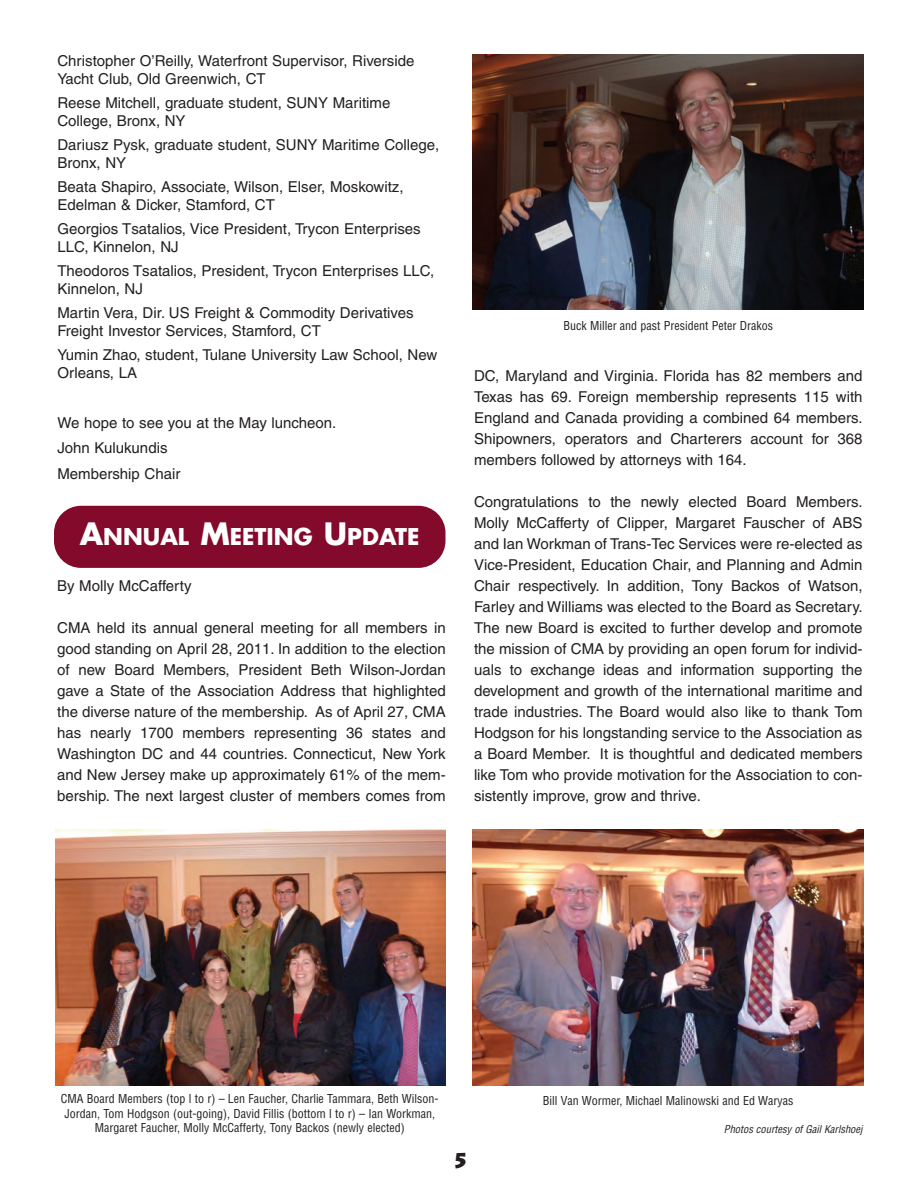
<style>
.page{position:relative;width:918px;height:1188px;background:#fff}
.page>*{position:absolute;margin:0;border:0;box-sizing:border-box;transform-origin:0 0}
.t1{font:700 22.5px "Futura";color:#fff}
.t2{font:900 21px "Lithos";color:#231f20}
.t3{font:15px/21px "Helvetica";color:#231f20}
.t4{font:condensed 12px/14.4px "Helvetica";color:#231f20;text-align:center}
.t5{font:italic condensed 10.5px "Helvetica";color:#231f20}
.s1{font-size:30px}
</style>
<div class="page">
<div style="left:54px;top:506px;width:392px;height:62px;background:#830a2b;border-radius:27px"></div>
<img style="left:55px;top:830px;width:391px;height:256px">
<img style="left:472px;top:830px;width:391px;height:256px">
<img style="left:472px;top:54px;width:391px;height:256px">
<p class="t3" style="left:57px;top:53px;width:358px;line-height:18px">Christopher O’Reilly, Waterfront Supervisor, Riverside<br>Yacht Club, Old Greenwich, CT</p>
<p class="t3" style="left:57px;top:95px;width:334px;line-height:18px">Reese Mitchell, graduate student, SUNY Maritime<br>College, Bronx, NY</p>
<p class="t3" style="left:57px;top:137px;width:383px;line-height:18px">Dariusz Pysk, graduate student, SUNY Maritime College,<br>Bronx, NY</p>
<p class="t3" style="left:57px;top:179px;width:348px;line-height:18px">Beata Shapiro, Associate, Wilson, Elser, Moskowitz,<br>Edelman &amp; Dicker, Stamford, CT</p>
<p class="t3" style="left:57px;top:221px;width:365px;line-height:18px">Georgios Tsatalios, Vice President, Trycon Enterprises<br>LLC, Kinnelon, NJ</p>
<p class="t3" style="left:57px;top:263px;width:378px;line-height:18px">Theodoros Tsatalios, President, Trycon Enterprises LLC,<br>Kinnelon, NJ</p>
<p class="t3" style="left:57px;top:305px;width:358px;line-height:18px">Martin Vera, Dir. US Freight &amp; Commodity Derivatives<br>Freight Investor Services, Stamford, CT</p>
<p class="t3" style="left:57px;top:347px;width:381px;line-height:18px">Yumin Zhao, student, Tulane University Law School, New<br>Orleans, LA</p>
<p class="t3" style="left:57px;top:411px;width:280px;line-height:25.5px">We hope to see you at the May luncheon.<br>John Kulukundis<br>Membership Chair</p>
<h1 class="t1" style="left:80px;top:526px;width:341px"><span class="s1">A</span>NNUAL <span class="s1">M</span>EETING <span class="s1">U</span>PDATE</h1>
<p class="t3" style="left:57px;top:576px;width:136px">By Molly McCafferty</p>
<p class="t3" style="left:57px;top:618px;width:390px;text-align:justify">CMA held its annual general meeting for all members in good standing on April 28, 2011. In addition to the election of new Board Members, President Beth Wilson-Jordan gave a State of the Association Address that highlighted the diverse nature of the membership. As of April 27, CMA has nearly 1700 members representing 36 states and Washington DC and 44 countries. Connecticut, New York and New Jersey make up approximately 61% of the mem&shy;bership. The next largest cluster of members comes from</p>
<p class="t4" style="left:563px;top:319px;width:211px">Buck Miller and past President Peter Drakos</p>
<p class="t3" style="left:474px;top:367px;width:390px;text-align:justify">DC, Maryland and Virginia. Florida has 82 members and Texas has 69. Foreign membership represents 115 with England and Canada providing a combined 64 members.<br>Shipowners, operators and Charterers account for 368 members followed by attorneys with 164.</p>
<p class="t3" style="left:474px;top:493px;width:390px;text-align:justify">Congratulations to the newly elected Board Members.<br>Molly McCafferty of Clipper, Margaret Fauscher of ABS and Ian Workman of Trans-Tec Services were re-elected as Vice-President, Education Chair, and Planning and Admin Chair respectively. In addition, Tony Backos of Watson, Farley and Williams was elected to the Board as Secretary.<br>The new Board is excited to further develop and promote the mission of CMA by providing an open forum for individ&shy;uals to exchange ideas and information supporting the development and growth of the international maritime and trade industries. The Board would also like to thank Tom Hodgson for his longstanding service to the Association as a Board Member. It is thoughtful and dedicated members like Tom who provide motivation for the Association to con&shy;sistently improve, grow and thrive.</p>
<p class="t4" style="left:61px;top:1092px;width:379px">CMA Board Members (top l to r) – Len Faucher, Charlie Tammara, Beth Wilson-<br>Jordan, Tom Hodgson (out-going), David Fillis (bottom l to r) – Ian Workman,<br>Margaret Faucher, Molly McCafferty, Tony Backos (newly elected)</p>
<p class="t4" style="left:543px;top:1093px;width:252px">Bill Van Wormer, Michael Malinowski and Ed Waryas</p>
<p class="t5" style="left:724px;top:1123px;width:140px">Photos courtesy of Gail Karlshoej</p>
<h2 class="t2" style="left:454px;top:1149px;width:14px">5</h2>
</div>
